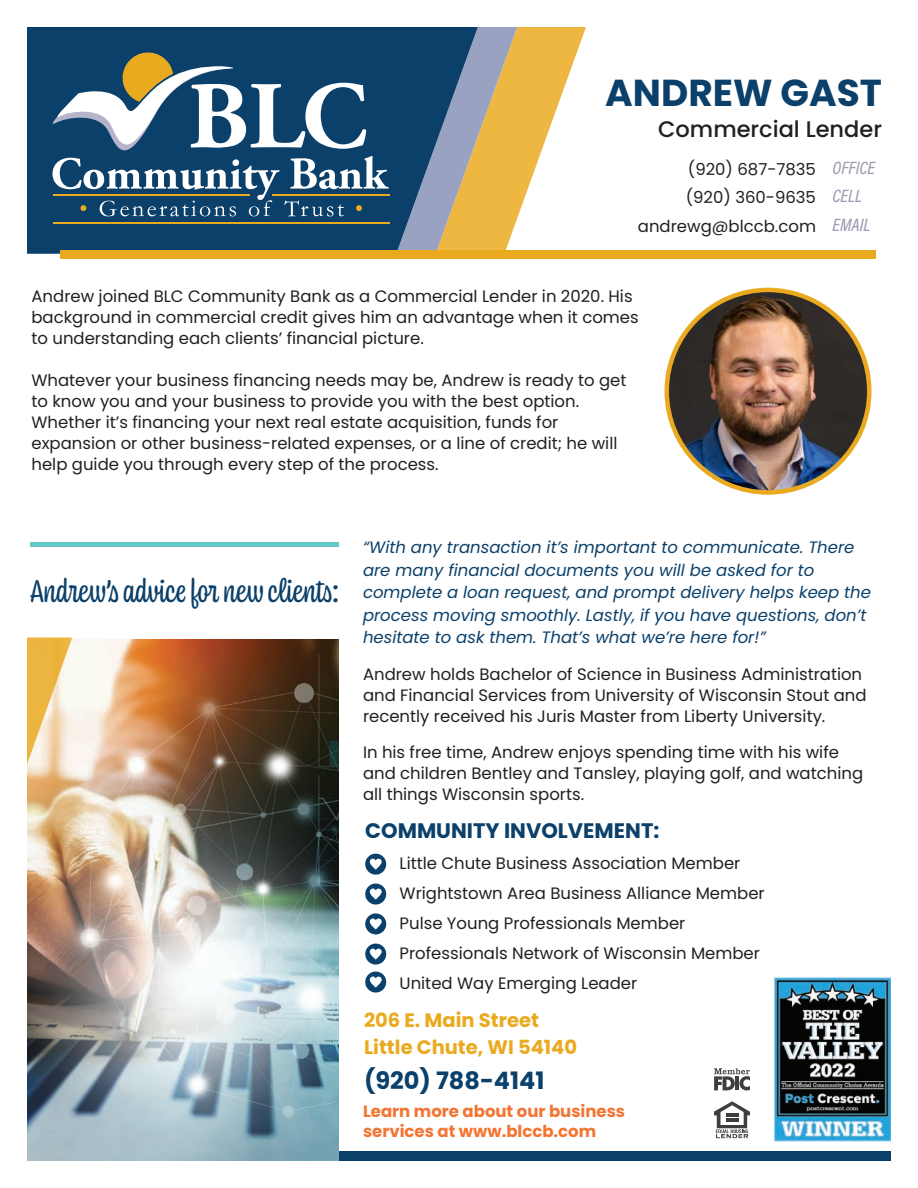
<style>
.page{position:relative;width:918px;height:1188px;background:#fff}
.page>*{position:absolute;margin:0;border:0;box-sizing:border-box;transform-origin:0 0}
.t1{font:700 37.5px "Poppins";color:#0b406a}
.t2{font:33px "Coniferous";color:#0b406a}
.t3{font:700 24px "Poppins";color:#0b406a}
.t4{font:500 22.5px "Poppins";color:#231f20}
.t5{font:700 21px "Poppins";color:#0b406a}
.t6{font:700 19.5px/27px "Poppins";color:#eaaa20}
.t7{font:italic 500 18px/28.5px "Acumin Pro Cond";color:#9b9db1}
.t8{font:16.5px/21px "Poppins";color:#231f20}
.t9{font:italic 16.5px/22.5px "Poppins";color:#0b406a}
.t10{font:700 16.5px/19.8px "Poppins";color:#f37533}
</style>
<div class="page">
<img style="left:27px;top:27px;width:864px;height:1134px">
<h1 class="t1" style="left:605px;top:71px;width:278px">ANDREW GAST</h1>
<h3 class="t4" style="left:658px;top:116px;width:225px">Commercial Lender</h3>
<p class="t8" style="left:638px;top:155px;width:180px;line-height:28.5px;text-align:right">(920) 687-7835<br>(920) 360-9635 andrewg@blccb.com</p>
<p class="t7" style="left:833px;top:153px;width:44px">OFFICE<br>CELL<br>EMAIL</p>
<p class="t8" style="left:32px;top:286px;width:609px">Andrew joined BLC Community Bank as a Commercial Lender in 2020. His background in commercial credit gives him an advantage when it comes to understanding each clients’ financial picture.</p>
<p class="t8" style="left:32px;top:370px;width:596px">Whatever your business financing needs may be, Andrew is ready to get to know you and your business to provide you with the best option.<br>Whether it’s financing your next real estate acquisition, funds for expansion or other business-related expenses, or a line of credit; he will help guide you through every step of the process.</p>
<h2 class="t2" style="left:30px;top:568px;width:311px">Andrew’s advice for new clients:</h2>
<p class="t9" style="left:363px;top:536px;width:510px">“With any transaction it’s important to communicate. There are many financial documents you will be asked for to complete a loan request, and prompt delivery helps keep the process moving smoothly. Lastly, if you have questions, don’t hesitate to ask them. That’s what we’re here for!”</p>
<p class="t8" style="left:363px;top:664px;width:505px">Andrew holds Bachelor of Science in Business Administration and Financial Services from University of Wisconsin Stout and recently received his Juris Master from Liberty University.</p>
<p class="t8" style="left:363px;top:742px;width:502px">In his free time, Andrew enjoys spending time with his wife and children Bentley and Tansley, playing golf, and watching all things Wisconsin sports.</p>
<p class="t5" style="left:365px;top:818px;width:296px">COMMUNITY INVOLVEMENT:</p>
<p class="t8" style="left:400px;top:848px;width:367px;line-height:30px">Little Chute Business Association Member Wrightstown Area Business Alliance Member Pulse Young Professionals Member Professionals Network of Wisconsin Member United Way Emerging Leader</p>
<p class="t6" style="left:364px;top:1007px;width:215px">206 E. Main Street<br>Little Chute, WI 54140</p>
<h3 class="t3" style="left:364px;top:1067px;width:182px">(920) 788-4141</h3>
<p class="t10" style="left:363px;top:1101px;width:264px">Learn more about our business services at www.blccb.com</p>
</div>
